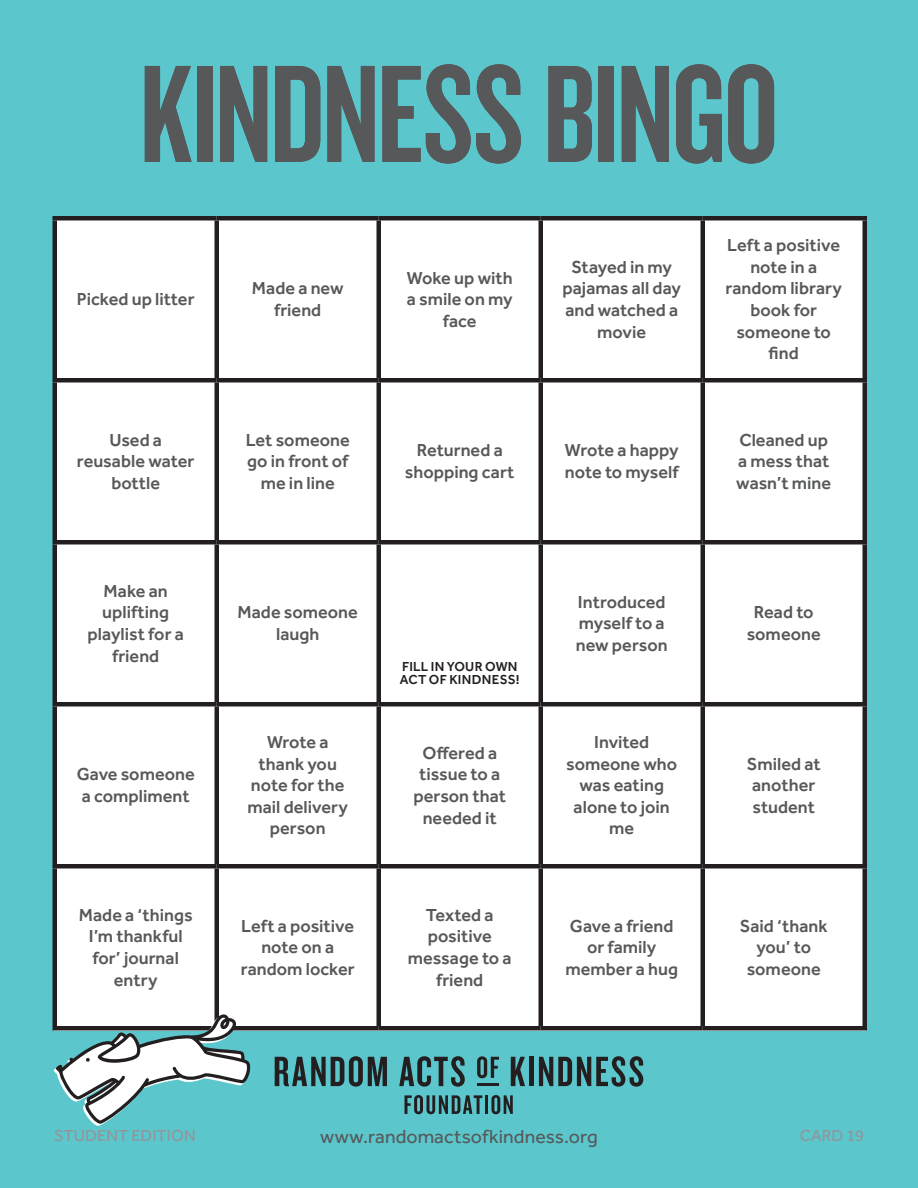
<style>
.page{position:relative;width:918px;height:1188px;background:#5bc6cc}
.page>*{position:absolute;margin:0;border:0;box-sizing:border-box;transform-origin:0 0}
.t1{font:144px "Knockout 48 Featherweight";letter-spacing:-.015em;color:#57585a}
.t2{font:19.5px "Effra";letter-spacing:.005em;color:#57585a}
.t3{font:500 18px/21.6px "Effra";color:#57585a;text-align:center}
.t4{font:16.5px "Effra";letter-spacing:.005em;color:#939598}
.free_space{font:500 13.5px/13.5px "Effra";letter-spacing:.015em;color:#231f20}
</style>
<div class="page">
<hr style="left:477px;top:1083px;width:22px;height:3px;background:#231f20">
<svg style="left:275px;top:1056px;width:112px;height:31px"></svg>
<svg style="left:399px;top:1056px;width:66px;height:31px"></svg>
<svg style="left:477px;top:1056px;width:22px;height:22px"></svg>
<svg style="left:511px;top:1057px;width:14px;height:29px"></svg>
<div style="left:529px;top:1057px;width:5px;height:29px;background:#231f20"></div>
<svg style="left:539px;top:1056px;width:104px;height:31px"></svg>
<svg style="left:405px;top:1095px;width:77px;height:19px"></svg>
<hr style="left:485px;top:1095px;width:3px;height:19px;background:#231f20">
<svg style="left:491px;top:1095px;width:22px;height:19px"></svg>
<div style="left:54px;top:216px;width:812px;height:814px;background:#fff"></div>
<div style="left:214px;top:220px;width:5px;height:158px;background:#231f20"></div>
<div style="left:376px;top:220px;width:5px;height:158px;background:#231f20"></div>
<div style="left:538px;top:220px;width:5px;height:158px;background:#231f20"></div>
<div style="left:700px;top:220px;width:5px;height:158px;background:#231f20"></div>
<div style="left:214px;top:382px;width:5px;height:158px;background:#231f20"></div>
<div style="left:376px;top:382px;width:5px;height:158px;background:#231f20"></div>
<div style="left:538px;top:382px;width:5px;height:158px;background:#231f20"></div>
<div style="left:700px;top:382px;width:5px;height:158px;background:#231f20"></div>
<div style="left:214px;top:544px;width:5px;height:158px;background:#231f20"></div>
<div style="left:376px;top:544px;width:5px;height:158px;background:#231f20"></div>
<div style="left:538px;top:544px;width:5px;height:158px;background:#231f20"></div>
<div style="left:700px;top:544px;width:5px;height:158px;background:#231f20"></div>
<div style="left:214px;top:706px;width:5px;height:158px;background:#231f20"></div>
<div style="left:376px;top:706px;width:5px;height:158px;background:#231f20"></div>
<div style="left:538px;top:706px;width:5px;height:158px;background:#231f20"></div>
<div style="left:700px;top:706px;width:5px;height:158px;background:#231f20"></div>
<div style="left:214px;top:868px;width:5px;height:158px;background:#231f20"></div>
<div style="left:376px;top:868px;width:5px;height:158px;background:#231f20"></div>
<div style="left:538px;top:868px;width:5px;height:158px;background:#231f20"></div>
<div style="left:700px;top:868px;width:5px;height:158px;background:#231f20"></div>
<hr style="left:52px;top:216px;width:165px;height:4px;background:#231f20">
<div style="left:52px;top:220px;width:5px;height:158px;background:#231f20"></div>
<hr style="left:217px;top:216px;width:162px;height:4px;background:#231f20">
<hr style="left:379px;top:216px;width:162px;height:4px;background:#231f20">
<hr style="left:541px;top:216px;width:162px;height:4px;background:#231f20">
<hr style="left:703px;top:216px;width:164px;height:4px;background:#231f20">
<div style="left:862px;top:220px;width:5px;height:158px;background:#231f20"></div>
<hr style="left:52px;top:378px;width:165px;height:4px;background:#231f20">
<div style="left:52px;top:382px;width:5px;height:158px;background:#231f20"></div>
<hr style="left:217px;top:378px;width:162px;height:4px;background:#231f20">
<hr style="left:379px;top:378px;width:162px;height:4px;background:#231f20">
<hr style="left:541px;top:378px;width:162px;height:4px;background:#231f20">
<hr style="left:703px;top:378px;width:164px;height:4px;background:#231f20">
<div style="left:862px;top:382px;width:5px;height:158px;background:#231f20"></div>
<hr style="left:52px;top:540px;width:165px;height:4px;background:#231f20">
<div style="left:52px;top:544px;width:5px;height:158px;background:#231f20"></div>
<hr style="left:217px;top:540px;width:162px;height:4px;background:#231f20">
<hr style="left:379px;top:540px;width:162px;height:4px;background:#231f20">
<hr style="left:541px;top:540px;width:162px;height:4px;background:#231f20">
<hr style="left:703px;top:540px;width:164px;height:4px;background:#231f20">
<div style="left:862px;top:544px;width:5px;height:158px;background:#231f20"></div>
<hr style="left:52px;top:702px;width:165px;height:4px;background:#231f20">
<div style="left:52px;top:706px;width:5px;height:158px;background:#231f20"></div>
<hr style="left:217px;top:702px;width:162px;height:4px;background:#231f20">
<hr style="left:379px;top:702px;width:162px;height:4px;background:#231f20">
<hr style="left:541px;top:702px;width:162px;height:4px;background:#231f20">
<hr style="left:703px;top:702px;width:164px;height:4px;background:#231f20">
<div style="left:862px;top:706px;width:5px;height:158px;background:#231f20"></div>
<hr style="left:52px;top:864px;width:165px;height:4px;background:#231f20">
<div style="left:52px;top:868px;width:5px;height:158px;background:#231f20"></div>
<hr style="left:217px;top:864px;width:162px;height:4px;background:#231f20">
<hr style="left:379px;top:864px;width:162px;height:4px;background:#231f20">
<hr style="left:541px;top:864px;width:162px;height:4px;background:#231f20">
<hr style="left:703px;top:864px;width:164px;height:4px;background:#231f20">
<div style="left:862px;top:868px;width:5px;height:158px;background:#231f20"></div>
<hr style="left:217px;top:1026px;width:162px;height:4px;background:#231f20">
<hr style="left:379px;top:1026px;width:162px;height:4px;background:#231f20">
<hr style="left:541px;top:1026px;width:162px;height:4px;background:#231f20">
<hr style="left:703px;top:1026px;width:164px;height:4px;background:#231f20">
<svg style="left:54px;top:1014px;width:196px;height:112px"></svg>
<p class="t1" style="left:139px;top:26px;width:641px">KINDNESS BINGO</p>
<p class="t3" style="left:77px;top:288px;width:119px">Picked up litter</p>
<p class="t3" style="left:252px;top:277px;width:93px">Made a new friend</p>
<p class="t3" style="left:407px;top:267px;width:108px">Woke up with a smile on my face</p>
<p class="t3" style="left:563px;top:256px;width:120px">Stayed in my pajamas all day and watched a movie</p>
<p class="t3" style="left:261px;top:288px;width:74px">note on a</p>
<p class="t3" style="left:725px;top:234px;width:118px">Left a positive note in a random library book for someone to find</p>
<p class="t3" style="left:77px;top:429px;width:119px">Used a reusable water bottle</p>
<p class="t3" style="left:246px;top:429px;width:106px">Let someone go in front of me in line</p>
<p class="t3" style="left:405px;top:439px;width:111px">Returned a shopping cart</p>
<p class="t3" style="left:565px;top:439px;width:115px;text-align:left">Wrote a happy note to myself</p>
<p class="t3" style="left:736px;top:429px;width:97px;text-align:left">Cleaned up a mess that wasn’t mine</p>
<p class="t3" style="left:88px;top:580px;width:98px">Make an uplifting playlist for a friend</p>
<p class="t3" style="left:77px;top:763px;width:120px;text-align:left">Gave someone a compliment</p>
<p class="t3" style="left:238px;top:601px;width:122px">Made someone laugh</p>
<p class="free_space" style="left:400px;top:659px;width:121px">FILL IN YOUR OWN<br>ACT OF KINDNESS!</p>
<p class="t3" style="left:576px;top:591px;width:93px;text-align:left">Introduced myself to a new person</p>
<p class="t3" style="left:747px;top:601px;width:75px">Read to someone</p>
<p class="t3" style="left:247px;top:731px;width:102px">Wrote a thank you note for the mail delivery person</p>
<p class="t3" style="left:413px;top:742px;width:94px">Offered a tissue to a person that needed it</p>
<p class="t3" style="left:566px;top:731px;width:113px">Invited someone who was eating alone to join me</p>
<p class="t3" style="left:747px;top:753px;width:75px;text-align:left">Smiled at another student</p>
<p class="t3" style="left:79px;top:904px;width:115px">Made a ‘things<br>I’m thankful for’ journal entry</p>
<p class="t3" style="left:241px;top:915px;width:115px">Left a positive note on a random locker</p>
<p class="t3" style="left:408px;top:904px;width:105px">Texted a positive message to a friend</p>
<p class="t3" style="left:565px;top:915px;width:114px">Gave a friend or family member a hug</p>
<p class="t3" style="left:740px;top:915px;width:89px">Said ‘thank you’ to someone</p>
<p class="t4" style="left:54px;top:1126px;width:143px">STUDENT EDITION</p>
<p class="t2" style="left:320px;top:1125px;width:279px">www.randomactsofkindness.org</p>
<p class="t4" style="left:800px;top:1126px;width:66px">CARD 19</p>
</div>
